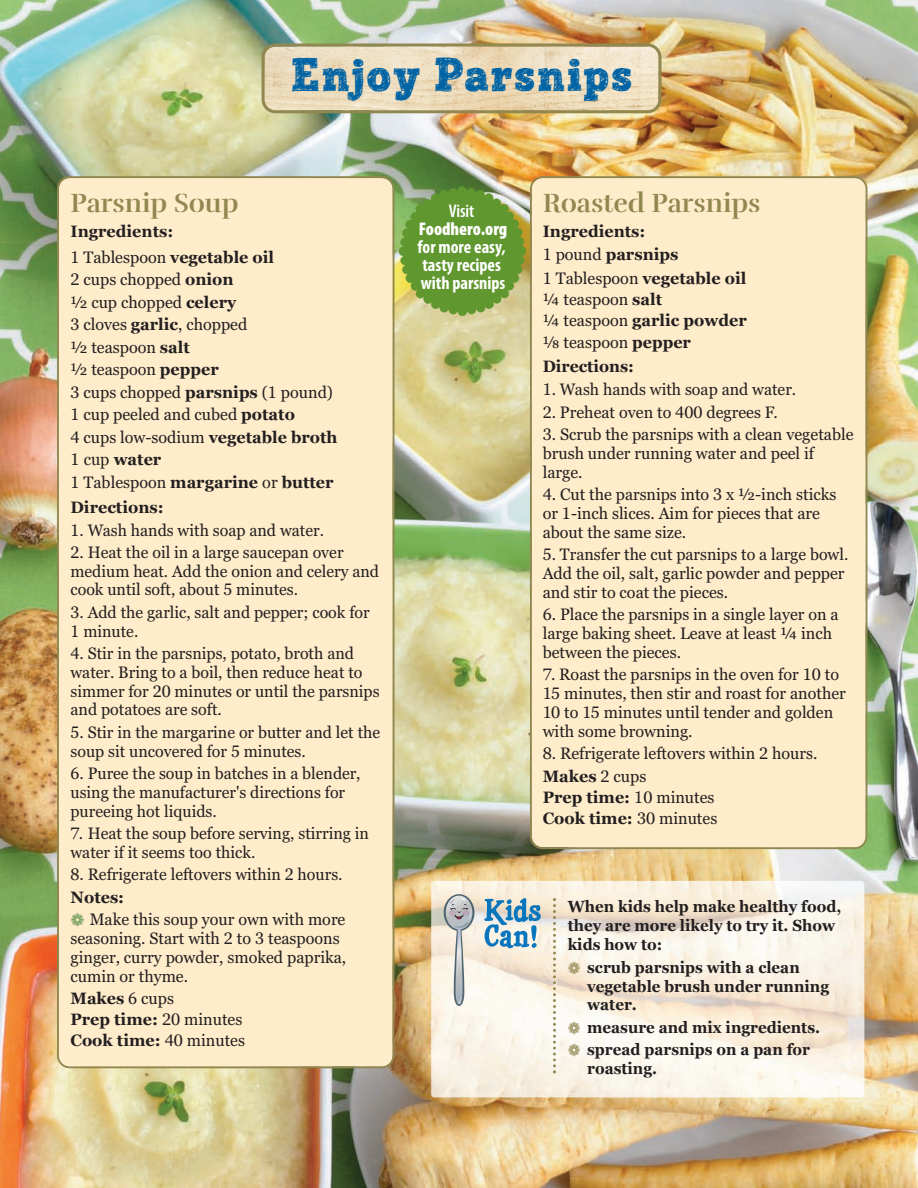
<style>
.page{position:relative;width:918px;height:1188px;background:#fff}
.page>*{position:absolute;margin:0;border:0;box-sizing:border-box;transform-origin:0 0}
.t1{font:45.3px "Posterizer KG Sketch";letter-spacing:.04em;color:#0063a4}
.t2{font:27px "Rufina Stencil Bold";color:#918750}
.t3{font:700 condensed 18.3px/18px "Myriad Pro";color:#fff}
.t4{font:18.3px "Myriad MM.830.wt.300.wd";color:#fff}
.t5{font:600 condensed 18.3px "Myriad Pro";color:#fff}
.t6{font:16.5px/18.8px "Georgia Pro";color:#231f20}
.t7{font:700 16.5px/21px "Georgia";color:#231f20}
.t8{font:700 16.5px "Georgia";color:#231f20;scale:.96 1}
.t9{font:700 16.2px/19px "Georgia";color:#231f20;scale:.94 1}
.s1{font-family:"Georgia Pro";font-weight:400}
.s2{font-family:"Georgia";font-weight:700}
.s3{font-weight:400}
.s4{color:#689853}
.s5{color:#918750}
</style>
<div class="page">
<img style="left:0;top:0;width:918px;height:1188px">
<div style="left:57px;top:176px;width:337px;height:892px;background:#feecca"></div>
<svg style="left:399px;top:186px;width:127px;height:130px"></svg>
<svg style="left:262px;top:44px;width:400px;height:69px"></svg>
<img style="left:431px;top:881px;width:433px;height:216px">
<svg style="left:553px;top:898px;width:3px;height:175px"></svg>
<svg style="left:444px;top:894px;width:30px;height:37px"></svg>
<svg style="left:484px;top:898px;width:57px;height:50px"></svg>
<svg style="left:446px;top:896px;width:27px;height:110px"></svg>
<div style="left:530px;top:176px;width:337px;height:673px;background:#feecca"></div>
<h1 class="t1" style="left:291px;top:58px;width:343px">Enjoy Parsnips</h1>
<h2 class="t2" style="left:70px;top:194px;width:170px">Parsnip Soup</h2>
<p class="t7" style="left:70px;top:219px;width:205px;line-height:25.5px">Ingredients:<br><span class="s1">1 Tablespoon</span> vegetable oil</p>
<p class="t6" style="left:70px;top:269px;width:269px;line-height:22.5px">2 cups chopped <span class="s2">onion<br></span>½ cup chopped <span class="s2">celery<br></span>3 cloves <span class="s2">garlic</span>, chopped<br>½ teaspoon <span class="s2">salt<br></span>½ teaspoon <span class="s2">pepper<br></span>3 cups chopped <span class="s2">parsnips</span> (1 pound)<br>1 cup peeled and cubed <span class="s2">potato<br></span>4 cups low-sodium <span class="s2">vegetable broth</span></p>
<p class="t7" style="left:70px;top:448px;width:265px;line-height:22.5px"><span class="s1">1</span> <span class="s3">cup</span> water<br><span class="s1">1 Tablespoon</span> margarine <span class="s3">or</span> butter</p>
<p class="t7" style="left:70px;top:497px;width:95px">Directions:</p>
<p class="t6" style="left:70px;top:522px;width:255px">1. Wash hands with soap and water.</p>
<p class="t6" style="left:70px;top:544px;width:310px">2. Heat the oil in a large saucepan over medium heat. Add the onion and celery and cook until soft, about 5 minutes.</p>
<p class="t6" style="left:70px;top:604px;width:301px">3. Add the garlic, salt and pepper; cook for<br>1 minute.</p>
<p class="t6" style="left:70px;top:645px;width:311px">4. Stir in the parsnips, potato, broth and water. Bring to a boil, then reduce heat to simmer for 20 minutes or until the parsnips and potatoes are soft.</p>
<p class="t6" style="left:70px;top:724px;width:311px">5. Stir in the margarine or butter and let the soup sit uncovered for 5 minutes.</p>
<p class="t6" style="left:70px;top:765px;width:291px">6. Puree the soup in batches in a blender, using the manufacturer's directions for pureeing hot liquids.</p>
<p class="t6" style="left:70px;top:825px;width:300px">7. Heat the soup before serving, stirring in water if it seems too thick.</p>
<p class="t6" style="left:70px;top:866px;width:274px">8. Refrigerate leftovers within 2 hours.</p>
<p class="t7" style="left:70px;top:887px;width:55px">Notes:</p>
<p class="t6" style="left:70px;top:911px;width:277px"><span class="s4">❁</span> Make this soup your own with more seasoning. Start with 2 to 3 teaspoons ginger, curry powder, smoked paprika, cumin or thyme.</p>
<p class="t7" style="left:70px;top:988px;width:176px">Makes <span class="s1">6 cups<br></span>Prep time: <span class="s1">20 minutes<br></span>Cook time: <span class="s1">40 minutes</span></p>
<p class="t5" style="left:449px;top:204px;width:27px">Visit</p>
<p class="t4" style="left:419px;top:222px;width:90px">Foodhero.org</p>
<p class="t3" style="left:418px;top:239px;width:90px">for more easy, tasty recipes with parsnips</p>
<h2 class="t2" style="left:543px;top:194px;width:219px">Roasted Parsnips</h2>
<p class="t7" style="left:543px;top:220px;width:137px;line-height:22.5px">Ingredients:<br><span class="s1">1 pound</span> parsnips</p>
<p class="t7" style="left:543px;top:267px;width:205px"><span class="s1">1 Tablespoon</span> vegetable oil</p>
<p class="t6" style="left:543px;top:291px;width:121px">¼ teaspoon <span class="s2">salt</span></p>
<p class="t7" style="left:543px;top:309px;width:206px"><span class="s1">¼ teaspoon</span> garlic powder</p>
<p class="t6" style="left:543px;top:334px;width:150px">⅛ teaspoon <span class="s2">pepper</span></p>
<p class="t8" style="left:543px;top:357px;width:97px">Directions:</p>
<p class="t6" style="left:543px;top:382px;width:255px">1. Wash hands with soap and water.</p>
<p class="t6" style="left:543px;top:404px;width:237px">2. Preheat oven to 400 degrees F.</p>
<p class="t6" style="left:543px;top:427px;width:312px">3. Scrub the parsnips with a clean vegetable brush under running water and peel if large.</p>
<p class="t6" style="left:543px;top:487px;width:295px">4. Cut the parsnips into 3 x ½-inch sticks or 1-inch slices. Aim for pieces that are about the same size.</p>
<p class="t6" style="left:543px;top:547px;width:307px">5. Transfer the cut parsnips to a large bowl.<br>Add the oil, salt, garlic powder and pepper and stir to coat the pieces.</p>
<p class="t6" style="left:543px;top:607px;width:297px">6. Place the parsnips in a single layer on a large baking sheet. Leave at least ¼ inch between the pieces.</p>
<p class="t6" style="left:543px;top:667px;width:305px">7. Roast the parsnips in the oven for 10 to 15 minutes, then stir and roast for another 10 to 15 minutes until tender and golden with some browning.</p>
<p class="t6" style="left:543px;top:745px;width:276px">8. Refrigerate leftovers within 2 hours.</p>
<p class="t7" style="left:543px;top:765px;width:176px">Makes <span class="s1">2 cups<br></span>Prep time: <span class="s1">10 minutes<br></span>Cook time: <span class="s1">30 minutes</span></p>
<p class="t9" style="left:568px;top:897px;width:293px">When kids help make healthy food, they are more likely to try it. Show kids how to:</p>
<p class="t9" style="left:587px;top:958px;width:259px;text-indent:-19px"><span class="s5">❁</span> scrub parsnips with a clean vegetable brush under running water.</p>
<p class="t9" style="left:568px;top:1016px;width:270px;line-height:22.5px"><span class="s5">❁</span> measure and mix ingredients. <span class="s5">❁</span> spread parsnips on a pan for</p>
<p class="t9" style="left:587px;top:1059px;width:76px">roasting.</p>
</div>
